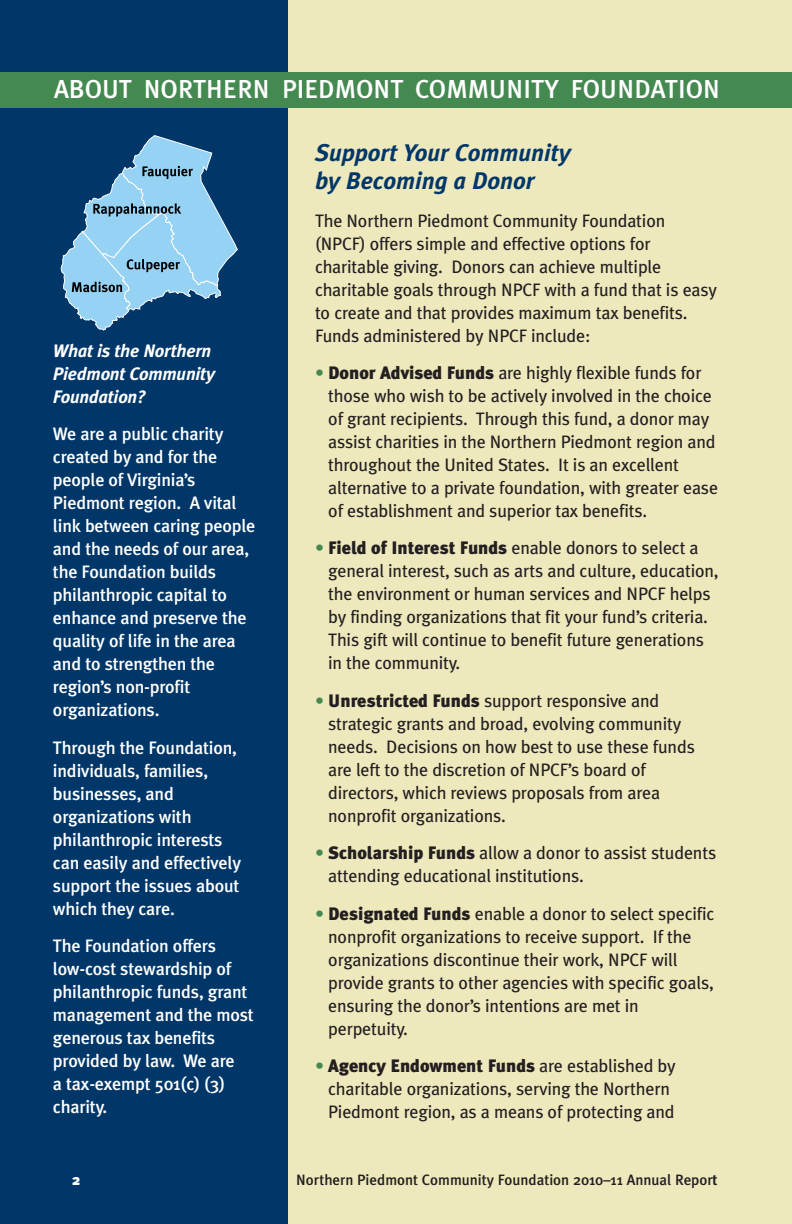
<style>
.page{position:relative;width:792px;height:1224px;background:#eee8bd}
.page>*{position:absolute;margin:0;border:0;box-sizing:border-box;transform-origin:0 0}
.t1{font:26px "Meta Plus Medium Caps";color:#fff}
.t2{font:italic 700 24px/28px "Meta Plus";color:#003768}
.t3{font:18px/23px "Meta Plus";letter-spacing:-.01em;color:#231f20}
.t4{font:500 18px/23px "Meta Plus";letter-spacing:-.01em;color:#fff}
.t5{font:italic 700 18px/23px "Meta Plus";letter-spacing:-.01em;color:#fff}
.t6{font:500 15px "Meta Plus";color:#231f20}
.t7{font:900 15px "Meta Plus";color:#fff}
.s1{font-weight:900;color:#448950}
.s2{font-weight:900}
.s3{font-weight:700}
</style>
<div class="page">
<div style="left:0;top:0;width:288px;height:1224px;background:#003768"></div>
<div style="left:0;top:72px;width:792px;height:36px;background:#448950"></div>
<svg style="left:61px;top:135px;width:177px;height:196px"></svg>
<h1 class="t1" style="left:54px;top:74px;width:667px">ABOUT NORTHERN PIEDMONT COMMUNITY FOUNDATION</h1>
<p class="t5" style="left:53px;top:341px;width:164px">What is the Northern<br>Piedmont Community<br>Foundation?</p>
<p class="t4" style="left:53px;top:424px;width:204px">We are a public charity created by and for the people of Virginia’s<br>Piedmont region. A vital link between caring people and the needs of our area, the Foundation builds philanthropic capital to enhance and preserve the quality of life in the area and to strengthen the region’s non-profit organizations.</p>
<p class="t4" style="left:53px;top:737px;width:190px">Through the Foundation, individuals, families, businesses, and organizations with philanthropic interests can easily and effectively support the issues about which they care.</p>
<p class="t4" style="left:53px;top:936px;width:202px">The Foundation offers low-cost stewardship of philanthropic funds, grant management and the most generous tax benefits provided by law. We are<br>a tax-exempt 501(c) (3) charity.</p>
<h2 class="t2" style="left:315px;top:141px;width:257px">Support Your Community by Becoming a Donor</h2>
<p class="t3" style="left:315px;top:210px;width:404px">The Northern Piedmont Community Foundation (NPCF) offers simple and effective options for charitable giving. Donors can achieve multiple charitable goals through NPCF with a fund that is easy to create and that provides maximum tax benefits.<br>Funds administered by NPCF include:</p>
<p class="t3" style="left:328px;top:363px;width:391px;text-indent:-13px"><span class="s1">•</span> <span class="s2">Donor Advised Funds</span> are highly flexible funds for those who wish to be actively involved in the choice of grant recipients. Through this fund, a donor may assist charities in the Northern Piedmont region and throughout the United States. It is an excellent alternative to a private foundation, with greater ease of establishment and superior tax benefits.</p>
<p class="t3" style="left:328px;top:538px;width:392px;text-indent:-13px"><span class="s1">•</span> <span class="s2">Field of Interest Funds</span> enable donors to select a general interest, such as arts and culture, education, the environment or human services and NPCF helps by finding organizations that fit your fund’s criteria.<br>This gift will continue to benefit future generations in the community.</p>
<p class="t3" style="left:328px;top:690px;width:368px;text-indent:-13px"><span class="s1">•</span> <span class="s2">Unrestricted Funds</span> support responsive and strategic grants and broad, evolving community needs. Decisions on how best to use these funds are left to the discretion of NPCF’s board of directors, which reviews proposals from area nonprofit organizations.</p>
<p class="t3" style="left:328px;top:843px;width:390px;text-indent:-13px"><span class="s1">•</span> <span class="s2">Scholarship Funds</span> allow a donor to assist students attending educational institutions.</p>
<p class="t3" style="left:328px;top:903px;width:388px;text-indent:-13px"><span class="s1">•</span> <span class="s2">Designated Funds</span> enable a donor to select specific nonprofit organizations to receive support. If the organizations discontinue their work, NPCF will provide grants to other agencies with specific goals, ensuring the donor’s intentions are met in perpetuity.</p>
<p class="t3" style="left:328px;top:1056px;width:349px;text-indent:-13px"><span class="s1">•</span> <span class="s2">Agency Endowment Funds</span> are established by charitable organizations, serving the Northern<br>Piedmont region, as a means of protecting and</p>
<p class="t7" style="left:72px;top:1174px;width:9px">2</p>
<p class="t6" style="left:296px;top:1174px;width:423px">Northern Piedmont Community Foundation 2010–11 Annual Repor<span class="s3">t</span></p>
</div>
